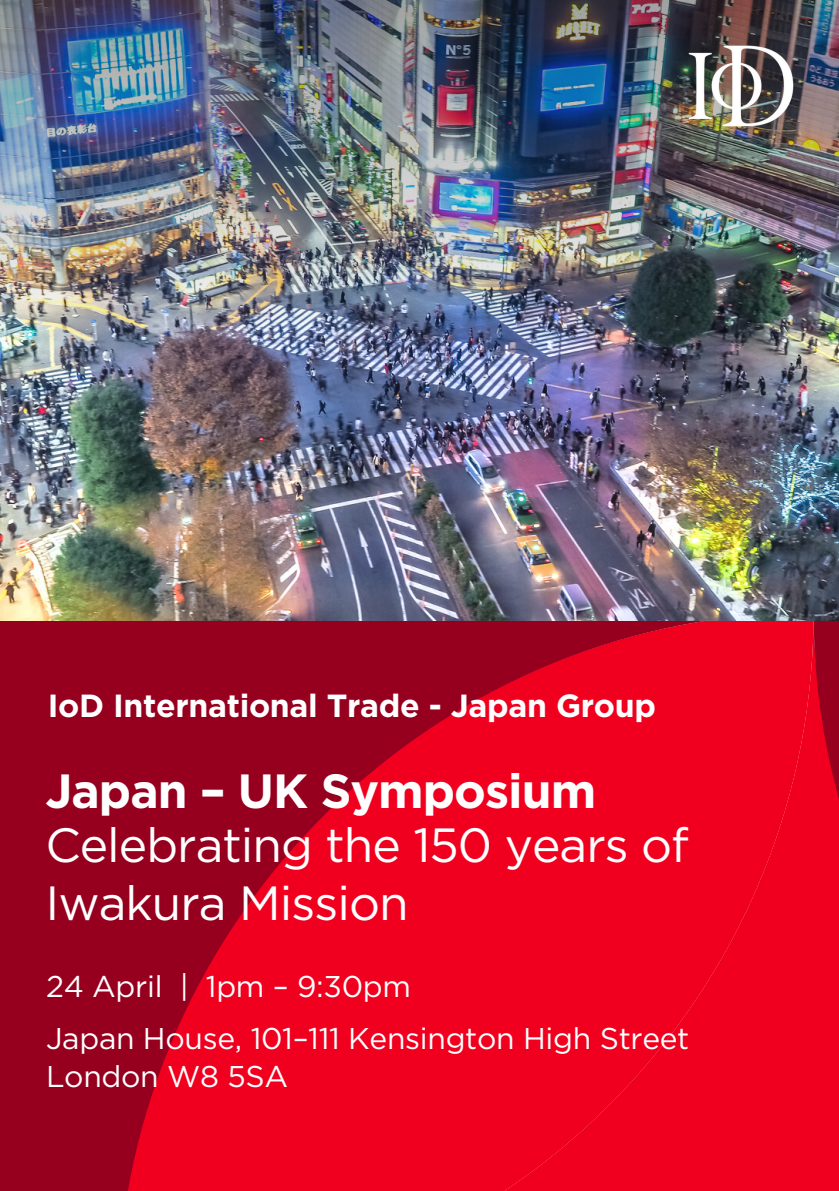
<style>
.page{position:relative;width:839px;height:1191px;background:#fff}
.page>*{position:absolute;margin:0;border:0;box-sizing:border-box;transform-origin:0 0}
.t1{font:48px/58.4px "Gotham";letter-spacing:-.02em;color:#fff}
.t2{font:700 48px "Gotham HTF";letter-spacing:-.02em;color:#fff}
.t3{font:700 32px "Gotham";letter-spacing:-.01em;color:#fff}
.t4{font:30px/52.4px "Gotham";letter-spacing:-.01em;color:#fff}
</style>
<div class="page">
<div style="left:0;top:0;width:838px;height:1191px;background:#96001e"></div>
<svg style="left:813px;top:621px;width:25px;height:546px;fill:#f0001e"></svg>
<svg style="left:128px;top:621px;width:685px;height:570px;fill:#f0001e"></svg>
<img style="left:0;top:447px;width:838px;height:174px">
<img style="left:0;top:0;width:838px;height:447px">
<img style="left:643px;top:0;width:195px;height:172px">
<p class="t3" style="left:48px;top:691px;width:609px">IoD International Trade - Japan Group</p>
<h1 class="t2" style="left:45px;top:763px;width:552px">Japan – UK Symposium</h1>
<h1 class="t1" style="left:45px;top:818px;width:644px">Celebrating the 150 years of<br>Iwakura Mission</h1>
<p class="t4" style="left:46px;top:962px;width:645px">24 April | 1pm – 9:30pm<br>Japan House, 101–111 Kensington High Street</p>
<p class="t4" style="left:46px;top:1052px;width:243px">London W8 5SA</p>
</div>
